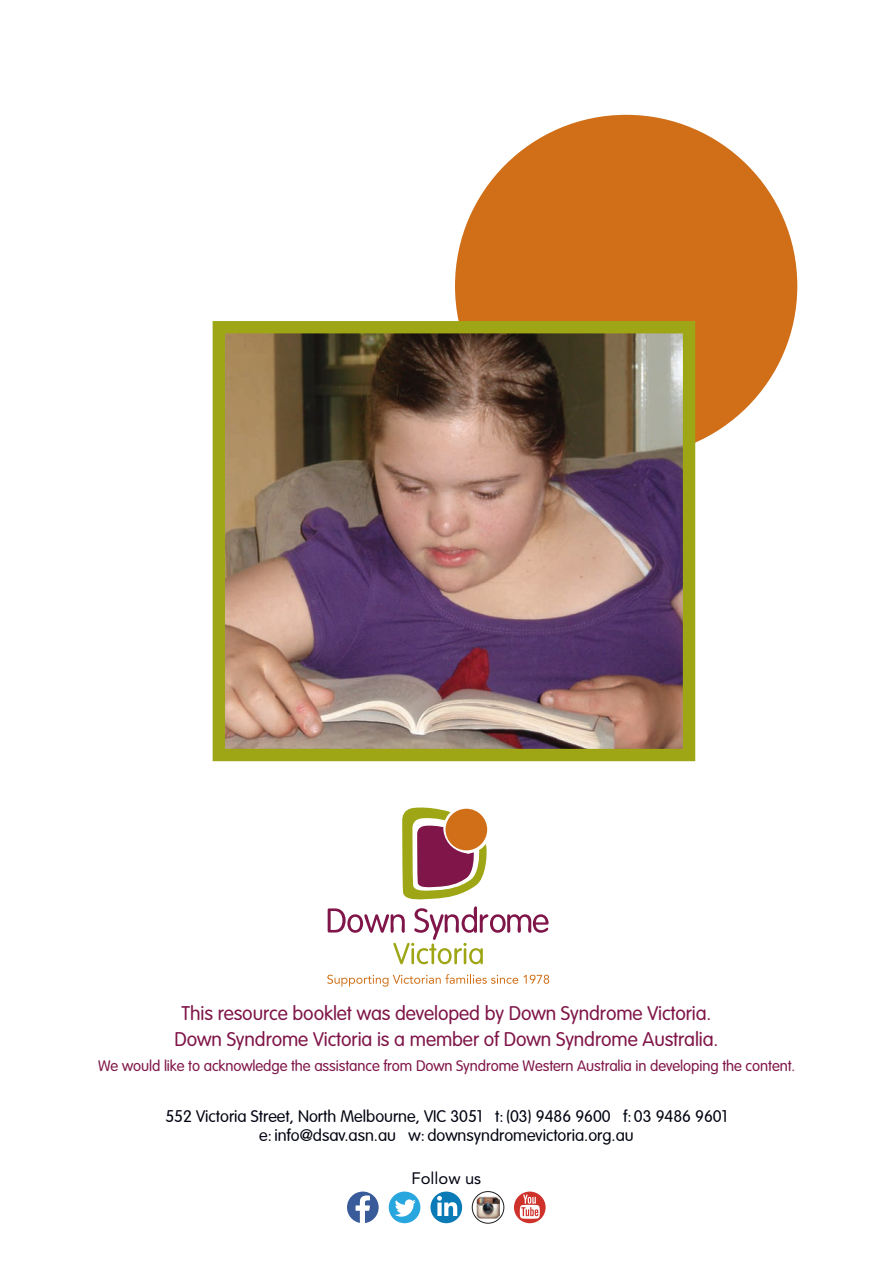
<style>
.page{position:relative;width:893px;height:1263px;background:#fff}
.page>*{position:absolute;margin:0;border:0;box-sizing:border-box;transform-origin:0 0}
.t1{font:300 19.5px/26.7px "VAG Rounded";letter-spacing:-.005em;color:#7f1548;text-align:center}
.t2{font:300 16.5px/19.5px "VAG Rounded";color:#000310;text-align:center}
.t3{font:16.5px "Avenir";color:#000310}
.t4{font:300 15px "VAG Rounded";letter-spacing:-.005em;color:#7f1548}
</style>
<div class="page">
<div style="left:455px;top:115px;width:342px;height:342px;background:#d06f18;border-radius:50%"></div>
<img style="left:226px;top:334px;width:456px;height:414px">
<div style="left:213px;top:321px;width:482px;height:440px;border:12px solid #9ea615"></div>
<svg style="left:328px;top:807px;width:220px;height:157px"></svg>
<svg style="left:327px;top:974px;width:222px;height:13px"></svg>
<img style="left:477px;top:1196px;width:22px;height:22px">
<div style="left:389px;top:1191px;width:31px;height:32px;background:#28a6de;border-radius:50%"></div>
<svg style="left:395px;top:1199px;width:21px;height:18px"></svg>
<svg style="left:430px;top:1191px;width:32px;height:32px"></svg>
<svg style="left:437px;top:1196px;width:20px;height:20px"></svg>
<div style="left:472px;top:1191px;width:32px;height:32px;border:1px solid #201d1e;border-radius:50%"></div>
<svg style="left:347px;top:1191px;width:32px;height:32px"></svg>
<svg style="left:514px;top:1191px;width:32px;height:32px"></svg>
<svg style="left:520px;top:1194px;width:20px;height:25px"></svg>
<p class="t1" style="left:175px;top:999px;width:545px">This resource booklet was developed by Down Syndrome Victoria.<br>Down Syndrome Victoria is a member of Down Syndrome Australia.</p>
<p class="t4" style="left:98px;top:1057px;width:699px">We would like to acknowledge the assistance from Down Syndrome Western Australia in developing the content.</p>
<p class="t2" style="left:165px;top:1106px;width:564px">552 Victoria Street, North Melbourne, VIC 3051 t: (03) 9486 9600 f: 03 9486 9601 e: info@dsav.asn.au w: downsyndromevictoria.org.au</p>
<p class="t3" style="left:412px;top:1168px;width:71px">Follow us</p>
</div>
